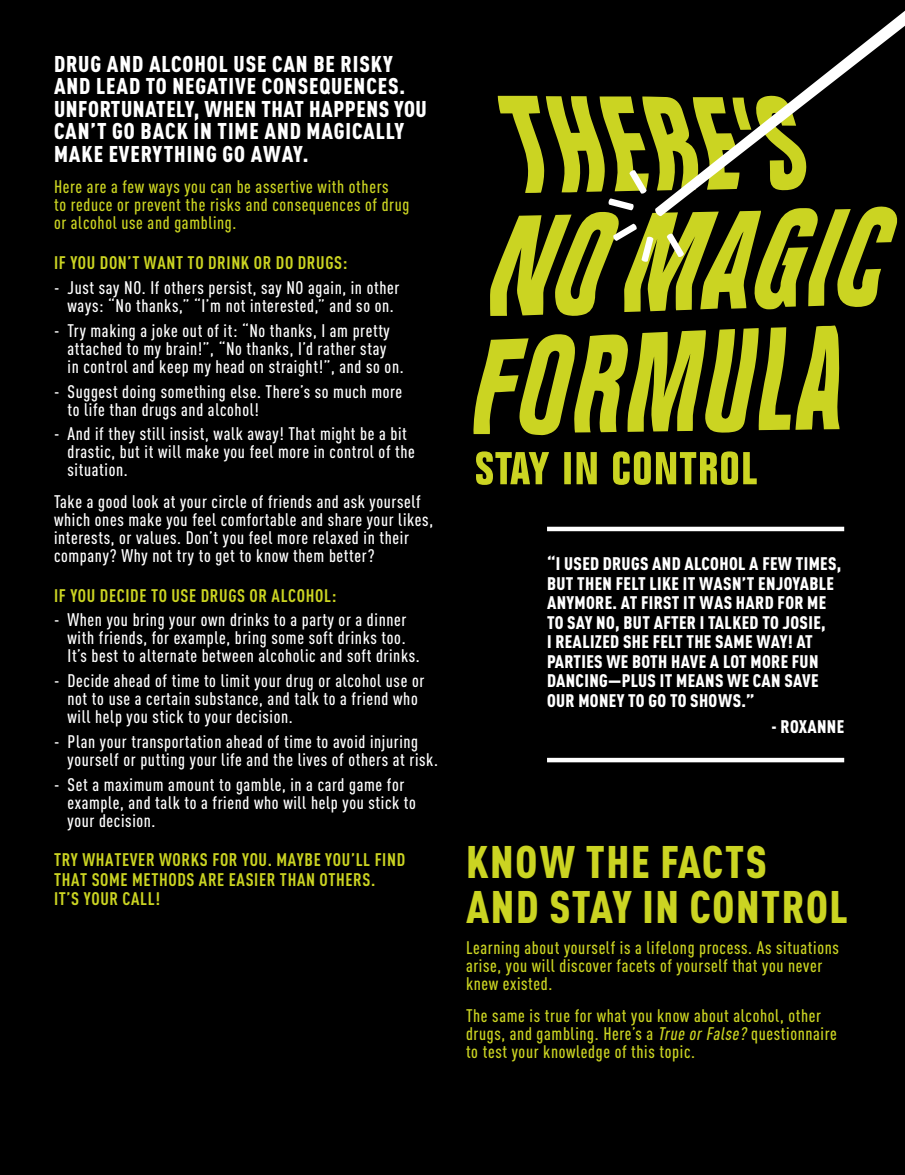
<style>
.page{position:relative;width:905px;height:1175px;background:#fff}
.page>*{position:absolute;margin:0;border:0;box-sizing:border-box;transform-origin:0 0}
.t1{font:900 45px/45px "DIN Cond";letter-spacing:.035em;color:#cbd422}
.t2{font:900 22.5px/22.5px "DIN Cond";letter-spacing:.04em;color:#fff}
.t3{font:500 18px/18px "DIN Cond";letter-spacing:.035em;color:#fff}
.t4{font:500 18px/18px "DIN Cond";letter-spacing:.035em;color:#cbd422}
.t5{font:900 18px/19.5px "DIN Cond";letter-spacing:.02em;color:#fff}
.t6{font:700 18px/19.5px "DIN Cond";letter-spacing:.035em;color:#cbd422}
.s1{font-style:italic}
</style>
<div class="page">
<div style="left:0;top:0;width:904px;height:1174px;background:#000"></div>
<hr style="left:547px;top:758px;width:297px;height:4px;background:#fff">
<div style="left:547px;top:526px;width:297px;height:5px;background:#fff"></div>
<svg style="left:473px;top:325px;width:366px;height:110px"></svg>
<svg style="left:476px;top:451px;width:280px;height:34px"></svg>
<svg style="left:799px;top:11px;width:105px;height:84px"></svg>
<svg style="left:490px;top:95px;width:408px;height:221px"></svg>
<p class="t2" style="left:54px;top:52px;width:374px">DRUG AND ALCOHOL USE CAN BE RISKY<br>AND LEAD TO NEGATIVE CONSEQUENCES.<br>UNFORTUNATELY, WHEN THAT HAPPENS YOU<br>CAN’T GO BACK IN TIME AND MAGICALLY<br>MAKE EVERYTHING GO AWAY.</p>
<p class="t4" style="left:54px;top:178px;width:357px">Here are a few ways you can be assertive with others<br>to reduce or prevent the risks and consequences of drug or alcohol use and gambling.</p>
<p class="t6" style="left:54px;top:252px;width:295px">IF YOU DON’T WANT TO DRINK OR DO DRUGS:</p>
<p class="t3" style="left:54px;top:278px;width:347px;text-align:center">- Just say NO. If others persist, say NO again, in other ways: “No thanks,” “I’m not interested,” and so on.</p>
<p class="t3" style="left:68px;top:321px;width:337px;text-indent:-14px">- Try making a joke out of it: “No thanks, I am pretty attached to my brain!”, “No thanks, I’d rather stay<br>in control and keep my head on straight!”, and so on.</p>
<p class="t3" style="left:68px;top:382px;width:336px;text-indent:-14px">- Suggest doing something else. There’s so much more to life than drugs and alcohol!</p>
<p class="t3" style="left:68px;top:424px;width:349px;text-indent:-14px">- And if they still insist, walk away! That might be a bit drastic, but it will make you feel more in control of the situation.</p>
<p class="t3" style="left:54px;top:492px;width:380px">Take a good look at your circle of friends and ask yourself which ones make you feel comfortable and share your likes, interests, or values. Don’t you feel more relaxed in their company? Why not try to get to know them better?</p>
<p class="t6" style="left:54px;top:585px;width:284px">IF YOU DECIDE TO USE DRUGS OR ALCOHOL:</p>
<p class="t3" style="left:68px;top:610px;width:354px;text-indent:-14px">- When you bring your own drinks to a party or a dinner with friends, for example, bring some soft drinks too.<br>It’s best to alternate between alcoholic and soft drinks.</p>
<p class="t3" style="left:68px;top:671px;width:358px;text-indent:-14px">- Decide ahead of time to limit your drug or alcohol use or not to use a certain substance, and talk to a friend who will help you stick to your decision.</p>
<p class="t3" style="left:68px;top:732px;width:372px;text-indent:-14px">- Plan your transportation ahead of time to avoid injuring yourself or putting your life and the lives of others at risk.</p>
<p class="t3" style="left:68px;top:775px;width:350px;text-indent:-14px">- Set a maximum amount to gamble, in a card game for example, and talk to a friend who will help you stick to your decision.</p>
<p class="t6" style="left:54px;top:849px;width:353px">TRY WHATEVER WORKS FOR YOU. MAYBE YOU’LL FIND<br>THAT SOME METHODS ARE EASIER THAN OTHERS.<br>IT’S YOUR CALL!</p>
<p class="t5" style="left:547px;top:553px;width:296px">“I USED DRUGS AND ALCOHOL A FEW TIMES, BUT THEN FELT LIKE IT WASN’T ENJOYABLE ANYMORE. AT FIRST IT WAS HARD FOR ME TO SAY NO, BUT AFTER I TALKED TO JOSIE,<br>I REALIZED SHE FELT THE SAME WAY! AT PARTIES WE BOTH HAVE A LOT MORE FUN DANCING—PLUS IT MEANS WE CAN SAVE OUR MONEY TO GO TO SHOWS.”</p>
<p class="t5" style="left:771px;top:716px;width:74px">- ROXANNE</p>
<h1 class="t1" style="left:466px;top:838px;width:383px">KNOW THE FACTS<br>AND STAY IN CONTROL</h1>
<p class="t4" style="left:466px;top:938px;width:374px">Learning about yourself is a lifelong process. As situations arise, you will discover facets of yourself that you never knew existed.</p>
<p class="t4" style="left:466px;top:1006px;width:372px">The same is true for what you know about alcohol, other drugs, and gambling. Here’s a <span class="s1">TrueorFalse?</span>questionnaire to test your knowledge of this topic.</p>
</div>
